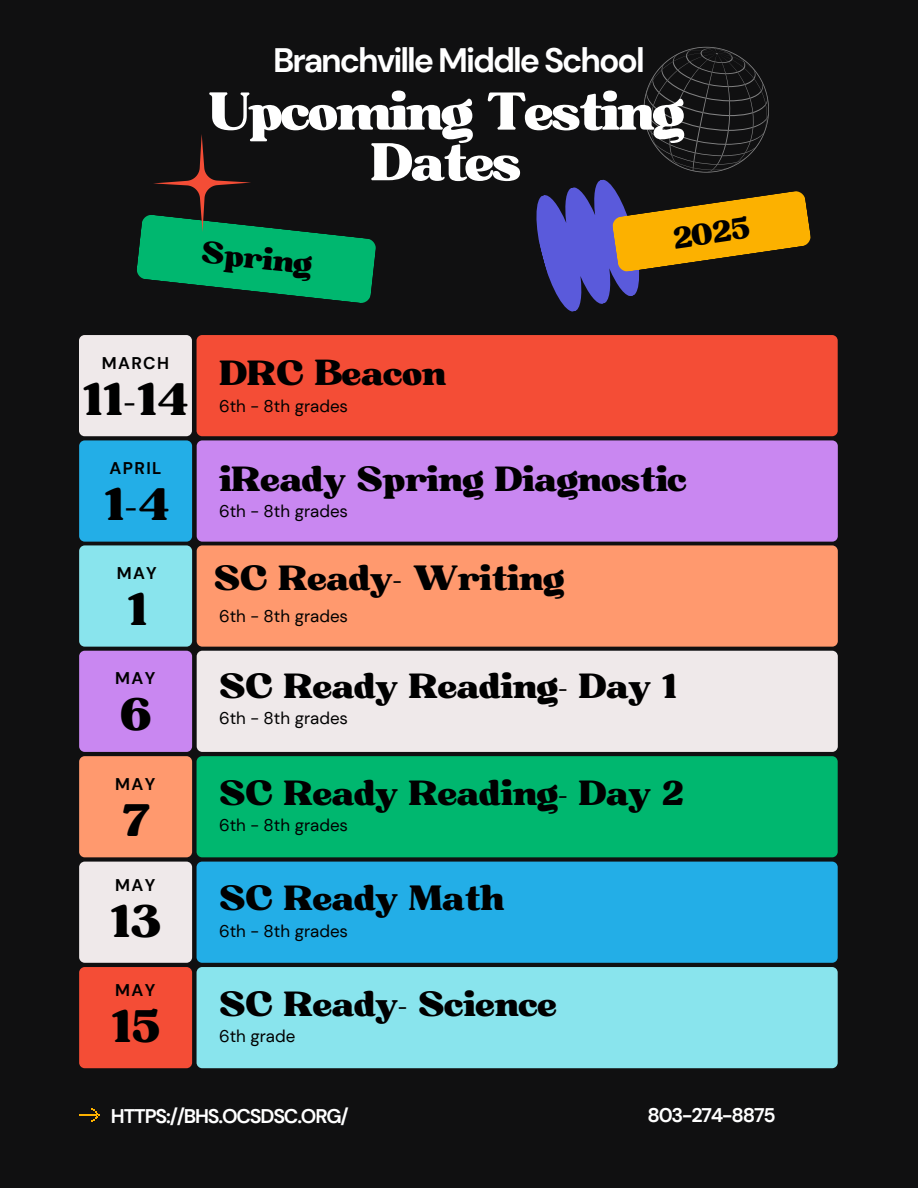
<style>
.page{position:relative;width:918px;height:1188px;background:#101011}
.page>*{position:absolute;margin:0;border:0;box-sizing:border-box;transform-origin:0 0}
.t1{font:51.3px/50.7px "Bugaki";letter-spacing:-.05em;color:#fff;text-align:center}
.t2{font:45.15px "Bugaki";color:#000}
.t3{font:33.9px "Bugaki";letter-spacing:-.02em;color:#000}
.t4{font:700 33.9px "DM Sans";letter-spacing:-.06em;color:#fff}
.t5{font:29.7px "Bugaki";color:#000}
.t6{font:700 19.8px "DM Sans";letter-spacing:-.06em;color:#fff}
.t7{font:16.95px "DM Sans";color:#000}
.t8{font:700 16.95px "DM Sans";letter-spacing:.08em;color:#000}
</style>
<div class="page">
<div style="left:79px;top:335px;width:113px;height:101px;background:#efe9ea;border-radius:6px"></div>
<div style="left:79px;top:440px;width:113px;height:102px;background:#23aee7;border-radius:6px"></div>
<div style="left:197px;top:335px;width:641px;height:101px;background:#f44d36;border-radius:6px"></div>
<div style="left:197px;top:440px;width:641px;height:102px;background:#c987f1;border-radius:6px"></div>
<div style="left:79px;top:545px;width:113px;height:102px;background:#89e4ed;border-radius:6px"></div>
<div style="left:79px;top:756px;width:113px;height:101px;background:#ff996e;border-radius:6px"></div>
<div style="left:79px;top:862px;width:113px;height:101px;background:#efe9ea;border-radius:6px"></div>
<div style="left:79px;top:967px;width:113px;height:101px;background:#f44d36;border-radius:6px"></div>
<div style="left:197px;top:545px;width:641px;height:102px;background:#ff996e;border-radius:6px"></div>
<div style="left:79px;top:651px;width:113px;height:101px;background:#c987f1;border-radius:6px"></div>
<div style="left:197px;top:651px;width:641px;height:101px;background:#efe9ea;border-radius:6px"></div>
<div style="left:197px;top:756px;width:641px;height:101px;background:#00b76f;border-radius:6px"></div>
<div style="left:197px;top:862px;width:641px;height:101px;background:#23aee7;border-radius:6px"></div>
<div style="left:197px;top:967px;width:641px;height:101px;background:#89e4ed;border-radius:6px"></div>
<svg style="left:536px;top:47px;width:275px;height:265px"></svg>
<svg style="left:137px;top:134px;width:239px;height:169px"></svg>
<svg style="left:79px;top:1108px;width:20px;height:14px"></svg>
<p class="t4" style="left:273px;top:38px;width:373px">Branchville Middle School</p>
<p class="t1" style="left:207px;top:88px;width:480px">Upcoming Testing<br>Dates</p>
<h1 class="t5" style="left:670px;top:220px;width:79px;rotate:-8deg">2025</h1>
<h3 class="t5" style="left:203px;top:233px;width:113px;rotate:6deg">Spring</h3>
<p class="t8" style="left:102px;top:352px;width:69px">MARCH</p>
<h5 class="t2" style="left:82px;top:371px;width:108px">11-14</h5>
<h5 class="t8" style="left:110px;top:457px;width:53px">APRIL</h5>
<h4 class="t2" style="left:104px;top:476px;width:67px">1-4</h4>
<p class="t8" style="left:117px;top:563px;width:42px">MAY</p>
<p class="t2" style="left:127px;top:581px;width:22px">1</p>
<p class="t8" style="left:115px;top:668px;width:42px">MAY</p>
<p class="t2" style="left:119px;top:686px;width:34px">6</p>
<p class="t8" style="left:115px;top:773px;width:42px">MAY</p>
<p class="t2" style="left:122px;top:792px;width:28px">7</p>
<p class="t8" style="left:115px;top:874px;width:42px">MAY</p>
<p class="t2" style="left:110px;top:893px;width:53px">13</p>
<p class="t8" style="left:115px;top:979px;width:42px">MAY</p>
<h4 class="t2" style="left:111px;top:998px;width:51px">15</h4>
<p class="t3" style="left:219px;top:352px;width:229px">DRC Beacon</p>
<p class="t7" style="left:219px;top:395px;width:131px">6th - 8th grades</p>
<h2 class="t3" style="left:219px;top:458px;width:470px">iReady Spring Diagnostic</h2>
<h2 class="t7" style="left:219px;top:500px;width:131px">6th - 8th grades</h2>
<p class="t3" style="left:214px;top:556px;width:352px">SC Ready- Writing</p>
<p class="t7" style="left:219px;top:605px;width:131px">6th - 8th grades</p>
<p class="t3" style="left:219px;top:665px;width:459px">SC Ready Reading- Day 1</p>
<p class="t7" style="left:219px;top:707px;width:131px">6th - 8th grades</p>
<h4 class="t3" style="left:219px;top:772px;width:466px">SC Ready Reading- Day 2</h4>
<h4 class="t7" style="left:219px;top:814px;width:131px">6th - 8th grades</h4>
<p class="t3" style="left:219px;top:877px;width:287px">SC Ready Math</p>
<p class="t7" style="left:219px;top:920px;width:131px">6th - 8th grades</p>
<h4 class="t3" style="left:219px;top:983px;width:340px">SC Ready- Science</h4>
<h4 class="t7" style="left:219px;top:1025px;width:78px">6th grade</h4>
<p class="t6" style="left:111px;top:1103px;width:239px">HTTPS://BHS.OCSDSC.ORG/</p>
<h4 class="t6" style="left:648px;top:1102px;width:130px">803-274-8875</h4>
</div>
